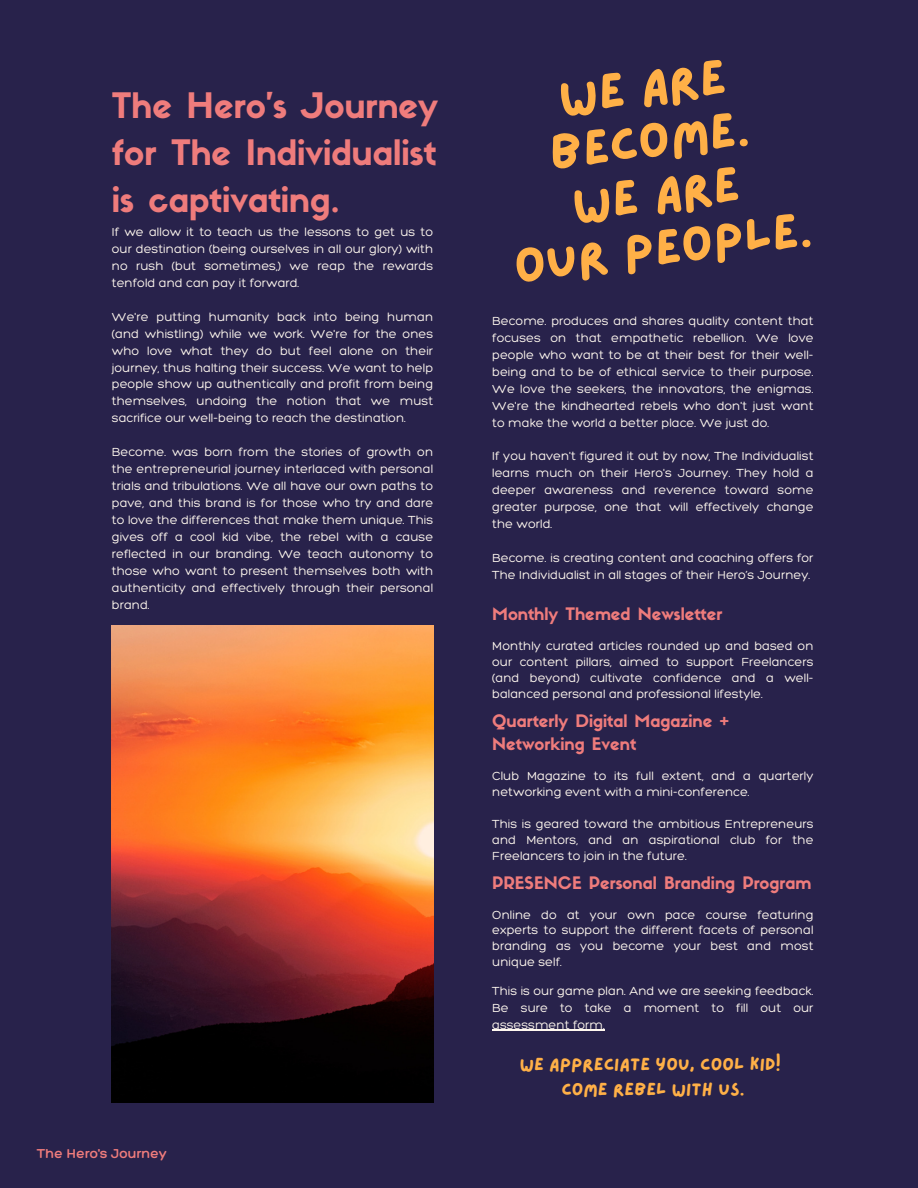
<style>
.page{position:relative;width:918px;height:1188px;background:#28224b}
.page>*{position:absolute;margin:0;border:0;box-sizing:border-box;transform-origin:0 0}
.t1{font:49.5px/54px "Lazydog";color:#ffb047;text-align:center}
.t2{font:34.5px/47.2px "Sifonn Basic";color:#ef7c7c;text-align:justify}
.t3{font:18px "Lazydog";color:#ffb047}
.t4{font:16.95px/23.7px "Sifonn Basic";color:#ef7c7c}
.t5{font:300 13.95px "Hero";color:#ef7c7c}
.t6{font:300 12.75px/17px "Hero";color:#fff8ef;text-align:justify}
</style>
<div class="page">
<img style="left:112px;top:625px;width:322px;height:477px">
<hr style="left:492px;top:1030px;width:113px;height:1px;background:#fff8ef">
<p class="t2" style="left:112px;top:86px;width:328px">The Hero's Journey for The Individualist is captivating.</p>
<p class="t6" style="left:112px;top:223px;width:323px">If we allow it to teach us the lessons to get us to our destination (being ourselves in all our glory) with no rush (but sometimes,) we reap the rewards tenfold and can pay it forward.</p>
<p class="t6" style="left:112px;top:308px;width:323px">We're putting humanity back into being human (and whistling) while we work. We're for the ones who love what they do but feel alone on their journey, thus halting their success. We want to help people show up authentically and profit from being themselves, undoing the notion that we must sacrifice our well-being to reach the destination.</p>
<p class="t6" style="left:112px;top:443px;width:323px">Become. was born from the stories of growth on the entrepreneurial journey interlaced with personal trials and tribulations. We all have our own paths to pave, and this brand is for those who try and dare to love the differences that make them unique. This gives off a cool kid vibe, the rebel with a cause reflected in our branding. We teach autonomy to those who want to present themselves both with authenticity and effectively through their personal brand.</p>
<p class="t5" style="left:37px;top:1145px;width:132px">The Hero's Journey</p>
<p class="t1" style="left:540px;top:75px;width:202px;rotate:-7deg">WE ARE<br>BECOME.</p>
<p class="t1" style="left:570px;top:180px;width:170px;rotate:-7deg">WE ARE</p>
<p class="t1" style="left:511px;top:242px;width:301px;rotate:-7deg">OUR PEOPLE.</p>
<p class="t6" style="left:492px;top:312px;width:323px">Become. produces and shares quality content that focuses on that empathetic rebellion. We love people who want to be at their best for their well&shy;being and to be of ethical service to their purpose.<br>We love the seekers, the innovators, the enigmas.<br>We're the kindhearted rebels who don't just want to make the world a better place. We just do.</p>
<p class="t6" style="left:492px;top:447px;width:323px">If you haven't figured it out by now, The Individualist learns much on their Hero's Journey. They hold a deeper awareness and reverence toward some greater purpose, one that will effectively change the world.</p>
<p class="t6" style="left:492px;top:549px;width:323px">Become. is creating content and coaching offers for<br>The Individualist in all stages of their Hero’s Journey.</p>
<p class="t4" style="left:492px;top:604px;width:232px">Monthly Themed Newsletter</p>
<p class="t6" style="left:492px;top:638px;width:323px;line-height:15.9px">Monthly curated articles rounded up and based on our content pillars, aimed to support Freelancers (and beyond) cultivate confidence and a well&shy;balanced personal and professional lifestyle.</p>
<p class="t4" style="left:492px;top:711px;width:239px">Quarterly Digital Magazine +<br>Networking Event</p>
<p class="t6" style="left:492px;top:768px;width:323px;line-height:15.9px">Club Magazine to its full extent, and a quarterly networking event with a mini-conference.</p>
<p class="t6" style="left:492px;top:816px;width:323px;line-height:15.9px">This is geared toward the ambitious Entrepreneurs and Mentors, and an aspirational club for the Freelancers to join in the future.</p>
<p class="t4" style="left:492px;top:873px;width:321px">PRESENCE Personal Branding Program</p>
<p class="t6" style="left:492px;top:906px;width:323px;line-height:15.9px">Online do at your own pace course featuring experts to support the different facets of personal branding as you become your best and most unique self.</p>
<p class="t6" style="left:492px;top:982px;width:323px">This is our game plan. And we are seeking feedback.<br>Be sure to take a moment to fill out our assessment form.</p>
<p class="t3" style="left:520px;top:1056px;width:262px">WE APPRECIATE YOU, COOL KID!</p>
<p class="t3" style="left:561px;top:1081px;width:185px">COME REBEL WITH US.</p>
</div>
